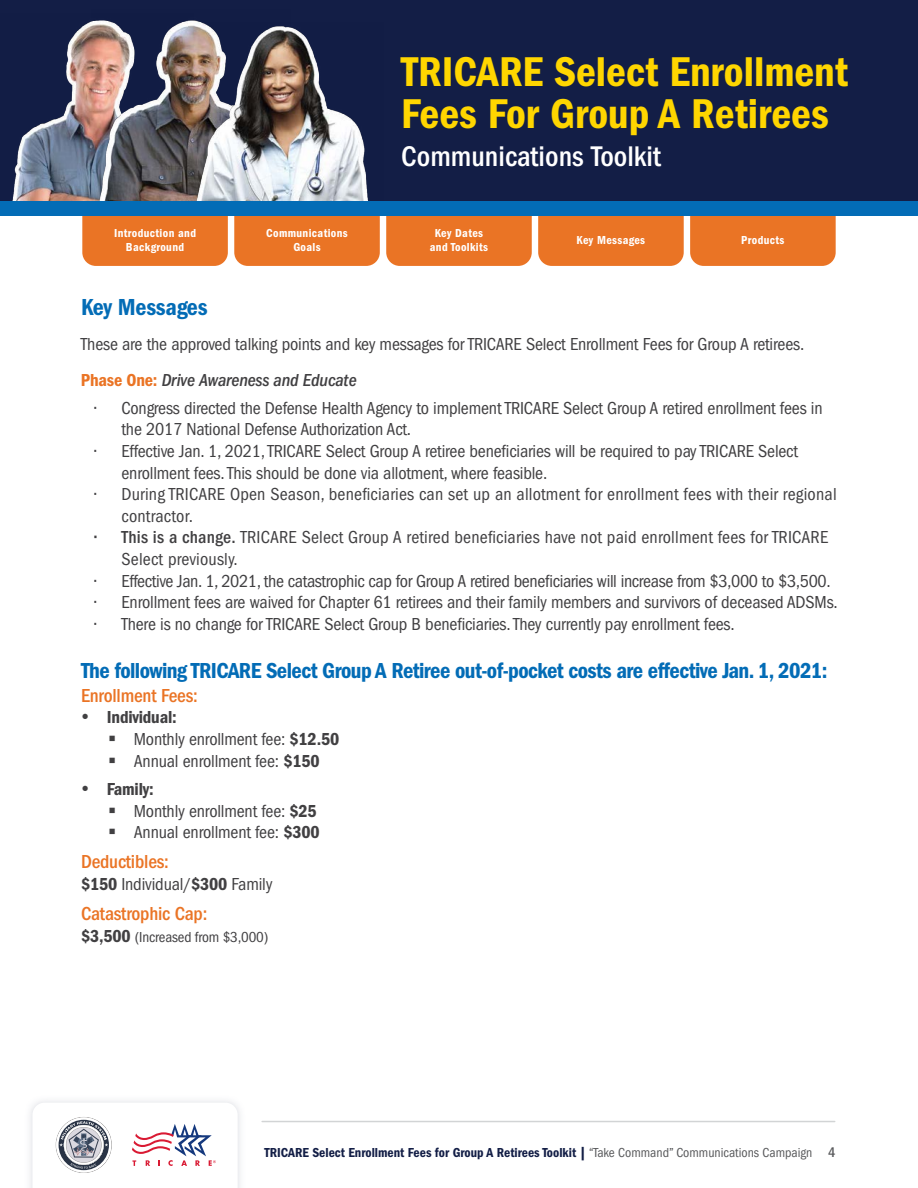
<style>
.page{position:relative;width:918px;height:1188px;background:#fff}
.page>*{position:absolute;margin:0;border:0;box-sizing:border-box;transform-origin:0 0}
.t1{font:43.2px/42.2px "ITC Franklin Gothic Std Dm Cd";color:#ffd600}
.t2{font:500 condensed 29.4px "ITC Franklin Gothic Std";color:#fff}
.t3{font:24px "ITC Franklin Gothic Std Dm Cd";letter-spacing:-.01em;color:#036cb6}
.t4{font:22.5px "ITC Franklin Gothic Std Dm Cd";letter-spacing:-.025em;color:#036cb6}
.t5{font:500 condensed 19.5px "ITC Franklin Gothic Std";letter-spacing:-.01em;color:#ea7425}
.t6{font:condensed 18px/21.6px "ITC Franklin Gothic Std";letter-spacing:-.01em;color:#414042}
.t7{font:condensed 18px/21.6px "ITC Franklin Gothic Std";letter-spacing:.01em;color:#414042}
.t8{font:italic 500 condensed 18px "ITC Franklin Gothic Std";letter-spacing:-.01em;color:#414042}
.t9{font:18px "ITC Franklin Gothic Std Dm Cd";letter-spacing:-.01em;color:#414042}
.t10{font:condensed 15px "ITC Franklin Gothic Std";letter-spacing:-.01em;color:#414042}
.t11{font:500 condensed 14.25px "ITC Franklin Gothic Std";color:#58595b}
.t12{font:13.5px "ITC Franklin Gothic Std Dm Cd";color:#131e46}
.t13{font:12px/14.4px "ITC Franklin Gothic Std Dm Cd";letter-spacing:.03em;color:#fff;text-align:center}
.s1{font-family:"ITC Franklin Gothic Std Dm Cd";font-weight:400;font-style:normal;font-stretch:normal;color:#ea7425}
.s2{font-weight:500}
.s3{font-family:"ITC Franklin Gothic Std Dm Cd";font-stretch:normal}
.s4{font-family:"ITC Franklin Gothic Std Dm Cd";font-stretch:normal;font-size:18px}
.s5{font-family:"ITC Franklin Gothic Std";font-stretch:condensed;color:#58595b}
</style>
<div class="page">
<div style="left:386px;top:178px;width:146px;height:88px;background:#ea7425;border-radius:14px"></div>
<div style="left:234px;top:178px;width:146px;height:88px;background:#ea7425;border-radius:14px"></div>
<div style="left:82px;top:178px;width:146px;height:88px;background:#ea7425;border-radius:14px"></div>
<div style="left:538px;top:178px;width:146px;height:88px;background:#ea7425;border-radius:14px"></div>
<div style="left:690px;top:178px;width:146px;height:88px;background:#ea7425;border-radius:14px"></div>
<svg style="left:32px;top:1103px;width:206px;height:85px"></svg>
<hr style="left:262px;top:1121px;width:573px;height:1px;background:#d2d4d5">
<div style="left:0;top:0;width:918px;height:209px;background:#131e46"></div>
<img style="left:0;top:21px;width:91px;height:181px">
<img style="left:91px;top:20px;width:109px;height:182px">
<img style="left:193px;top:22px;width:191px;height:180px">
<div style="left:0;top:202px;width:918px;height:14px;background:#036cb6"></div>
<h1 class="t1" style="left:401px;top:51px;width:448px">TRICARE Select Enrollment<br>Fees For Group A Retirees</h1>
<h2 class="t2" style="left:401px;top:140px;width:261px">Communications Toolkit</h2>
<p class="t13" style="left:266px;top:226px;width:83px">Communications<br>Goals</p>
<p class="t13" style="left:114px;top:226px;width:84px">Introduction and<br>Background</p>
<p class="t13" style="left:577px;top:233px;width:70px">Key Messages</p>
<p class="t13" style="left:741px;top:233px;width:45px">Products</p>
<p class="t13" style="left:430px;top:226px;width:60px">Key Dates and Toolkits</p>
<h1 class="t3" style="left:81px;top:294px;width:128px">Key Messages</h1>
<p class="t6" style="left:81px;top:334px;width:725px">These are the approved talking points and key messages for TRICARE Select Enrollment Fees for Group A retirees.</p>
<p class="t8" style="left:81px;top:370px;width:277px"><span class="s1">Phase One:</span> Drive Awareness and Educate</p>
<p class="t6" style="left:121px;top:397px;width:703px;text-indent:-27px">• Congress directed the Defense Health Agency to implement TRICARE Select Group A retired enrollment fees in the 2017 National Defense Authorization Act.</p>
<p class="t6" style="left:121px;top:440px;width:678px;text-indent:-27px">• Effective Jan. 1, 2021, TRICARE Select Group A retiree benefciaries will be required to pay TRICARE Select enrollment fees. This should be done via allotment, where feasible.</p>
<p class="t7" style="left:121px;top:484px;width:717px;text-indent:-27px">• During TRICARE Open Season, benefciaries can set up an allotment for enrollment fees with their regional contractor.</p>
<p class="t7" style="left:121px;top:527px;width:708px;text-indent:-27px"><span class="s2">• This is a change.</span> TRICARE Select Group A retired benefciaries have not paid enrollment fees for TRICARE<br>Select previously.</p>
<p class="t6" style="left:94px;top:570px;width:738px">• Effective Jan. 1, 2021, the catastrophic cap for Group A retired benefciaries will increase from $3,000 to $3,500.</p>
<p class="t6" style="left:94px;top:592px;width:745px">• Enrollment fees are waived for Chapter 61 retirees and their family members and survivors of deceased ADSMs.</p>
<p class="t6" style="left:94px;top:613px;width:642px">• There is no change for TRICARE Select Group B benefciaries. They currently pay enrollment fees.</p>
<h1 class="t4" style="left:81px;top:658px;width:748px">The following TRICARE Select Group A Retiree out-of-pocket costs are effective Jan. 1, 2021:</h1>
<p class="t5" style="left:81px;top:684px;width:118px">Enrollment Fees:</p>
<p class="t9" style="left:81px;top:707px;width:97px">• Individual:</p>
<p class="t6" style="left:108px;top:728px;width:233px">▪ Monthly enrollment fee: <span class="s3">$12.50</span></p>
<p class="t6" style="left:108px;top:750px;width:213px">▪ Annual enrollment fee: <span class="s3">$150</span></p>
<p class="t9" style="left:81px;top:779px;width:74px">• Family:</p>
<p class="t6" style="left:108px;top:800px;width:210px">▪ Monthly enrollment fee: <span class="s3">$25</span></p>
<p class="t6" style="left:108px;top:822px;width:213px">▪ Annual enrollment fee: <span class="s3">$300</span></p>
<p class="t5" style="left:81px;top:851px;width:89px">Deductibles:</p>
<p class="t6" style="left:81px;top:873px;width:193px"><span class="s3">$150</span> Individual/<span class="s3">$300</span> Family</p>
<p class="t5" style="left:81px;top:903px;width:128px">Catastrophic Cap:</p>
<p class="t10" style="left:81px;top:928px;width:189px"><span class="s4">$3,500</span> (Increased from $3,000)</p>
<p class="t12" style="left:265px;top:1144px;width:549px">TRICARE Select Enrollment Fees for Group A Retirees Toolkit | <span class="s5">“Take Command” Communications Campaign</span></p>
<p class="t11" style="left:828px;top:1145px;width:9px">4</p>
</div>
